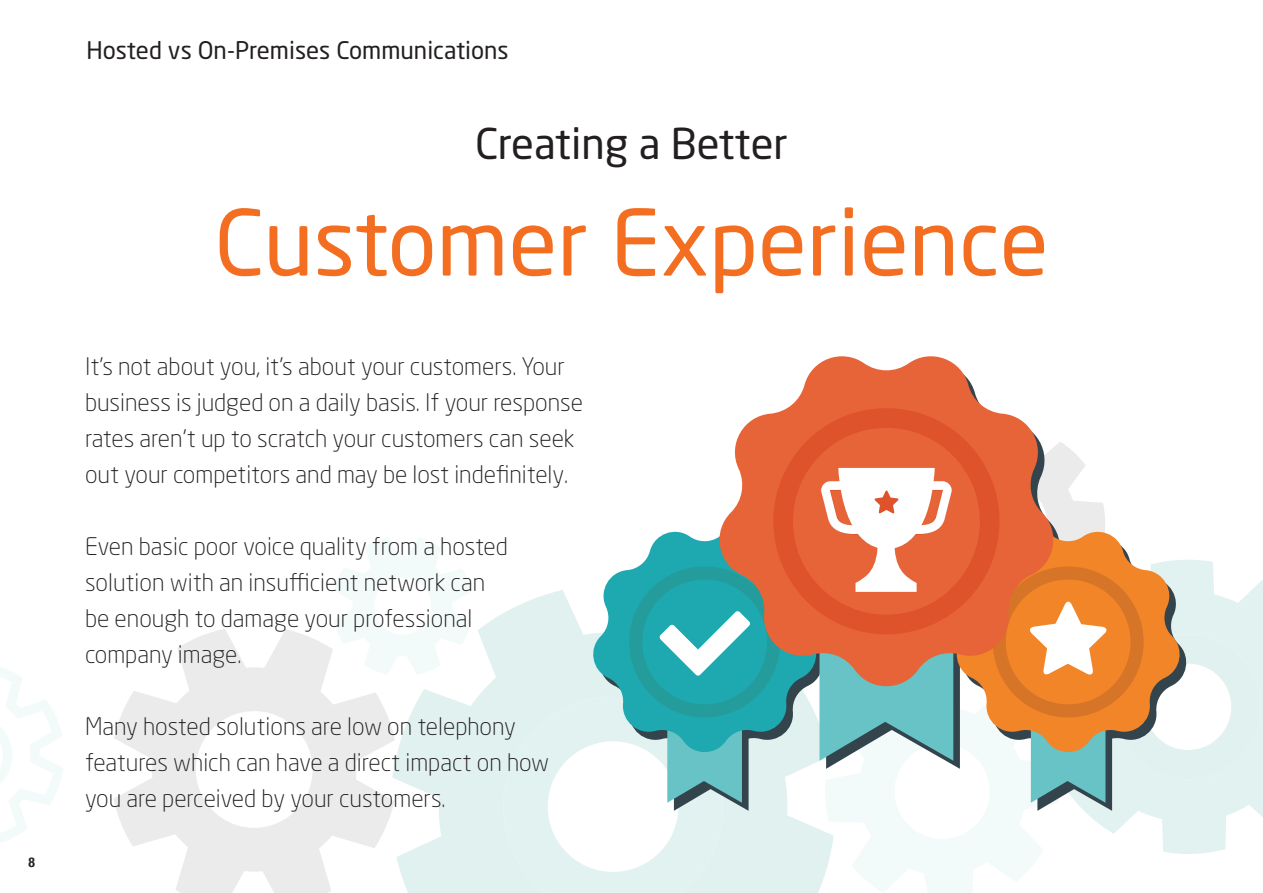
<style>
.page{position:relative;width:1263px;height:893px;background:#fff}
.page>*{position:absolute;margin:0;border:0;box-sizing:border-box;transform-origin:0 0}
.t1{font:90px "Neo Sans Std";color:#f36e21}
.t2{font:42px "Neo Sans Std";color:#231f20}
.t3{font:300 24px/36px "Neo Sans Std";color:#231f20}
.t4{font:24px "Neo Sans Std";color:#231f20}
.t5{font:700 condensed 13.5px "Helvetica Neue LT Pro";color:#231f20}
</style>
<div class="page">
<svg style="left:395px;top:590px;width:430px;height:303px;fill:#e0f1ef"></svg>
<svg style="left:493px;top:697px;width:244px;height:196px;fill:#e1f2f1"></svg>
<svg style="left:1085px;top:580px;width:178px;height:274px"></svg>
<svg style="left:334px;top:538px;width:137px;height:137px"></svg>
<svg style="left:131px;top:629px;width:264px;height:264px;fill:#ebebeb"></svg>
<svg style="left:825px;top:811px;width:218px;height:82px;fill:#f2fafa"></svg>
<svg style="left:0;top:629px;width:209px;height:214px"></svg>
<svg style="left:588px;top:531px;width:189px;height:225px"></svg>
<div style="left:629px;top:566px;width:151px;height:151px;background:#259c9c;border-radius:50%"></div>
<div style="left:642px;top:580px;width:125px;height:124px;background:#1da9af;border-radius:50%"></div>
<svg style="left:659px;top:624px;width:98px;height:187px"></svg>
<svg style="left:712px;top:356px;width:316px;height:336px"></svg>
<div style="left:773px;top:408px;width:226px;height:226px;background:#de522c;border-radius:50%"></div>
<svg style="left:777px;top:426px;width:485px;height:385px"></svg>
<p class="t5" style="left:29px;top:854px;width:8px">8</p>
<p class="t4" style="left:86px;top:35px;width:424px">Hosted vs On-Premises Communications</p>
<h2 class="t2" style="left:475px;top:118px;width:314px">Creating a Better</h2>
<h1 class="t1" style="left:214px;top:187px;width:836px">Customer Experience</h1>
<p class="t3" style="left:85px;top:348px;width:499px">It’s not about you, it’s about your customers. Your business is judged on a daily basis. If your response rates aren’t up to scratch your customers can seek out your competitors and may be lost indefinitely.</p>
<p class="t3" style="left:85px;top:528px;width:424px">Even basic poor voice quality from a hosted solution with an insufficient network can be enough to damage your professional company image.</p>
<p class="t3" style="left:85px;top:708px;width:466px">Many hosted solutions are low on telephony features which can have a direct impact on how you are perceived by your customers.</p>
</div>
